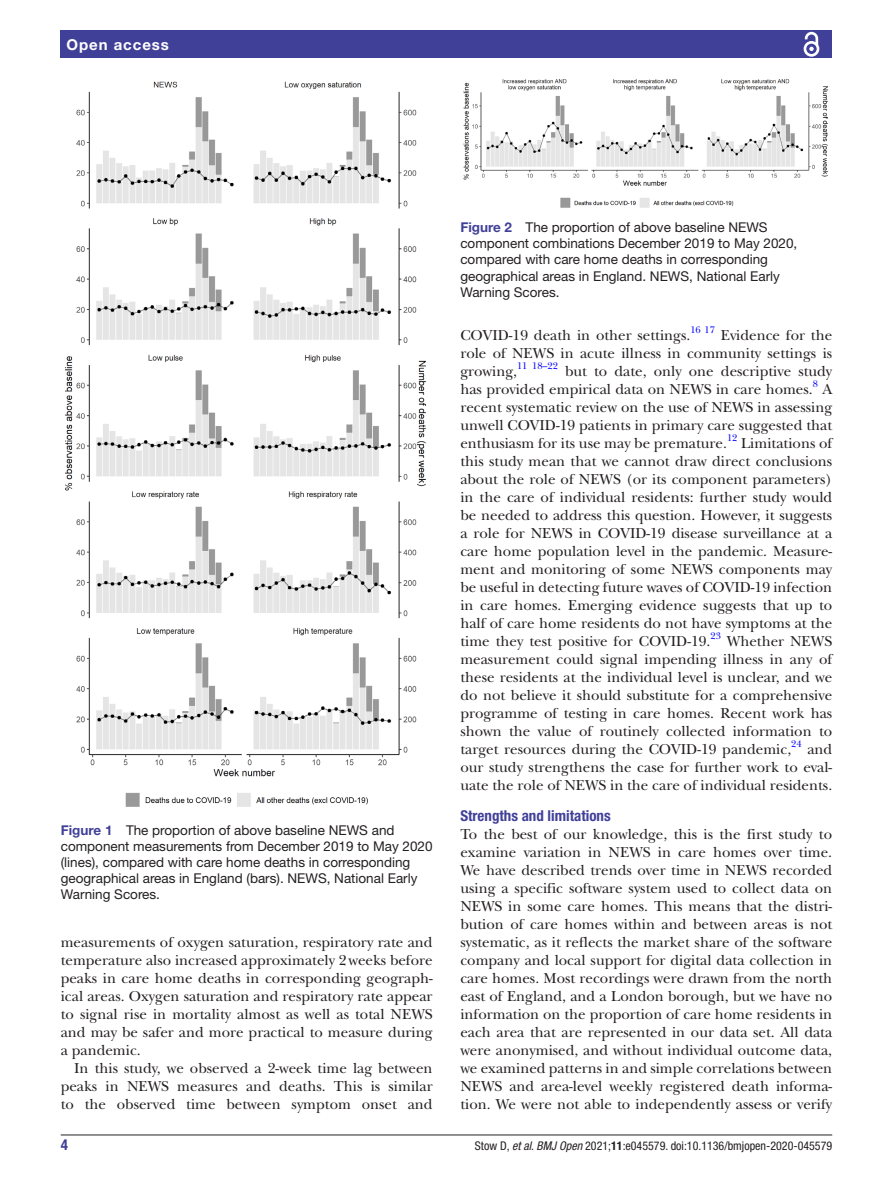
<style>
.page{position:relative;width:893px;height:1191px;background:#fff}
.page>*{position:absolute;margin:0;border:0;box-sizing:border-box;transform-origin:0 0}
.t1{font:15px/18px "New Baskerville";color:#231f20;text-align:justify}
.t2{font:700 condensed 15px "Helvetica Neue LT Std";color:#414099}
.t3{font:700 15px "Helvetica Neue LT Std";letter-spacing:.065em;color:#fff}
.t4{font:13.5px/16.2px "Helvetica Neue LT Std";color:#231f20}
.t5{font:condensed 12px "Helvetica Neue LT Std";color:#231f20}
.t6{font:9.9px "New Baskerville";color:#00f}
.s1{font-weight:700;color:#414099}
.s2{font-style:italic}
.s3{font-weight:700}
</style>
<div class="page">
<hr style="left:61px;top:1134px;width:771px;height:1px;background:#231f20">
<div style="left:61px;top:31px;width:771px;height:27px;background:#414099"></div>
<svg style="left:803px;top:31px;width:17px;height:26px"></svg>
<img style="left:64px;top:81px;width:363px;height:726px">
<img style="left:463px;top:79px;width:365px;height:129px">
<p class="t3" style="left:66px;top:35px;width:104px">Open access</p>
<p class="t4" style="left:61px;top:821px;width:373px"><span class="s1">Figure 1</span> The proportion of above baseline NEWS and component measurements from December 2019 to May 2020 (lines), compared with care home deaths in corresponding geographical areas in England (bars). NEWS, National Early Warning Scores.</p>
<p class="t1" style="left:61px;top:933px;width:373px">measurements of oxygen saturation, respiratory rate and temperature also increased approximately 2weeks before peaks in care home deaths in corresponding geograph&shy;ical areas. Oxygen saturation and respiratory rate appear to signal rise in mortality almost as well as total NEWS and may be safer and more practical to measure during a pandemic.</p>
<p class="t1" style="left:61px;top:1059px;width:373px;text-indent:14px">In this study, we observed a 2-week time lag between peaks in NEWS measures and deaths. This is similar to the observed time between symptom onset and</p>
<p class="t4" style="left:460px;top:219px;width:338px"><span class="s1">Figure 2</span> The proportion of above baseline NEWS component combinations December 2019 to May 2020, compared with care home deaths in corresponding geographical areas in England. NEWS, National Early Warning Scores.</p>
<p class="t1" style="left:460px;top:326px;width:373px">COVID-19 death in other settings.<sup>16</sup> <sup>17</sup> Evidence for the role of NEWS in acute illness in community settings is growing,</p>
<p class="t6" style="left:517px;top:360px;width:42px">11 18–22</p>
<p class="t1" style="left:460px;top:362px;width:373px;text-indent:105px">but to date, only one descriptive study has provided empirical data on NEWS in care homes.</p>
<p class="t6" style="left:813px;top:378px;width:7px">8</p>
<p class="t1" style="left:460px;top:380px;width:373px;text-indent:362px">A recent systematic review on the use of NEWS in assessing unwell COVID-19 patients in primary care suggested that enthusiasm for its use may be premature.</p>
<p class="t6" style="left:727px;top:432px;width:12px">12</p>
<p class="t1" style="left:460px;top:434px;width:373px;text-indent:281px">Limitations of this study mean that we cannot draw direct conclusions about the role of NEWS (or its component parameters) in the care of individual residents: further study would be needed to address this question. However, it suggests a role for NEWS in COVID-19 disease surveillance at a care home population level in the pandemic. Measure&shy;ment and monitoring of some NEWS components may be useful in detecting future waves of COVID-19 infection in care homes. Emerging evidence suggests that up to half of care home residents do not have symptoms at the time they test positive for COVID-19.</p>
<p class="t6" style="left:710px;top:630px;width:12px">23</p>
<p class="t1" style="left:460px;top:632px;width:373px;text-indent:266px">Whether NEWS measurement could signal impending illness in any of these residents at the individual level is unclear, and we do not believe it should substitute for a comprehensive programme of testing in care homes. Recent work has shown the value of routinely collected information to target resources during the COVID-19 pandemic,</p>
<p class="t6" style="left:791px;top:738px;width:12px">24</p>
<p class="t1" style="left:460px;top:740px;width:373px;text-indent:347px">and our study strengthens the case for further work to eval&shy;uate the role of NEWS in the care of individual residents.</p>
<p class="t2" style="left:460px;top:807px;width:152px">Strengths and limitations</p>
<p class="t1" style="left:460px;top:825px;width:373px">To the best of our knowledge, this is the first study to examine variation in NEWS in care homes over time.<br>We have described trends over time in NEWS recorded using a specific software system used to collect data on NEWS in some care homes. This means that the distri&shy;bution of care homes within and between areas is not systematic, as it reflects the market share of the software company and local support for digital data collection in care homes. Most recordings were drawn from the north east of England, and a London borough, but we have no information on the proportion of care home residents in each area that are represented in our data set. All data were anonymised, and without individual outcome data, we examined patterns in and simple correlations between NEWS and area-level weekly registered death informa&shy;tion. We were not able to independently assess or verify</p>
<p class="t2" style="left:61px;top:1135px;width:9px">4</p>
<p class="t5" style="left:475px;top:1138px;width:359px">Stow D, <span class="s2">et al</span>. <span class="s2">BMJ Open</span> 2021;<span class="s3">11</span>:e045579. doi:10.1136/bmjopen-2020-045579</p>
</div>
